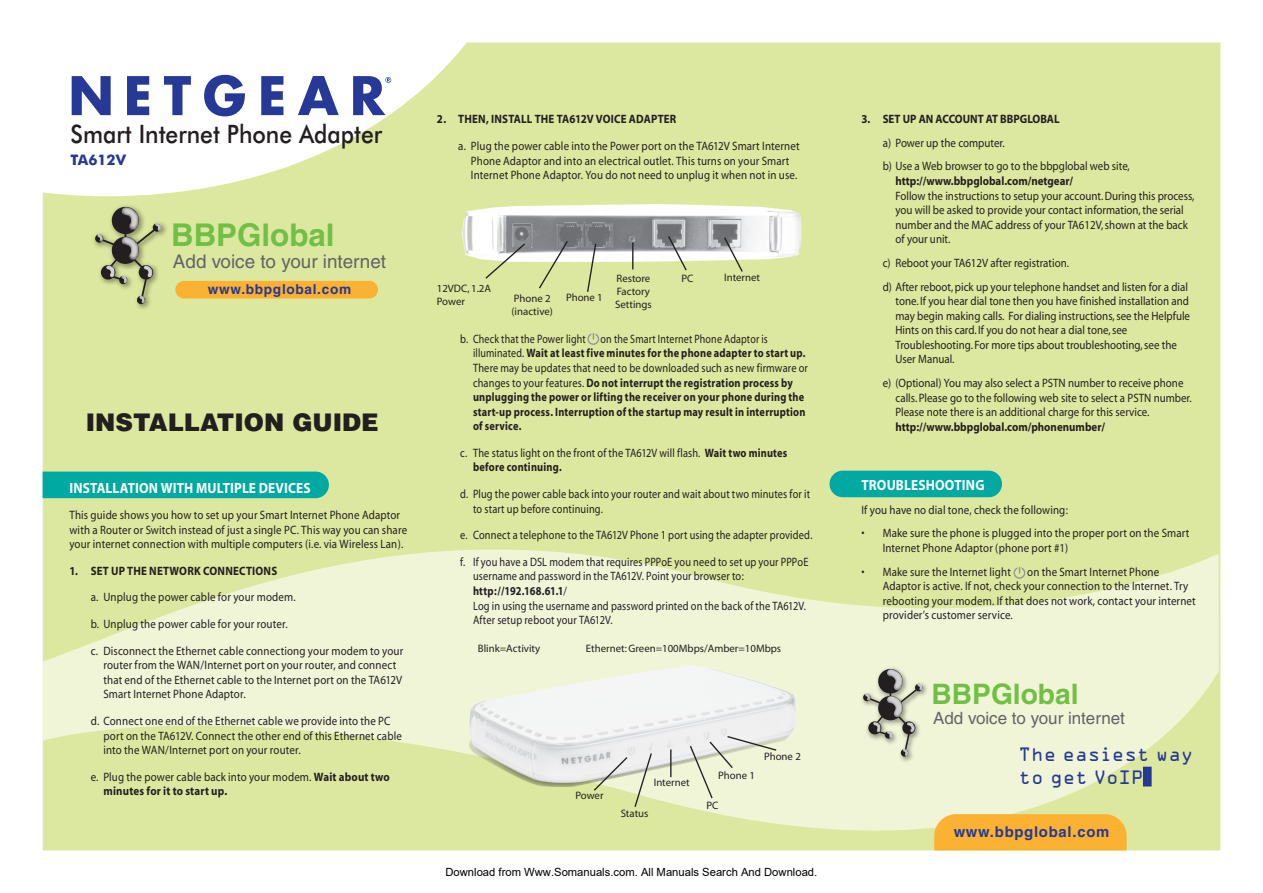
<style>
.page{position:relative;width:1263px;height:893px;background:#fff}
.page>*{position:absolute;margin:0;border:0;box-sizing:border-box;transform-origin:0 0}
.t1{font:700 31.35px "Helvetica";color:#71bf44}
.t2{font:700 28.2px "Helvetica";color:#71bf44}
.t3{font:500 25.5px "Futura BT";color:#231f20;scale:.9 1}
.t4{font:900 24.3px "Helvetica";color:#231f20}
.t5{font:18.9px "Helvetica";color:#636366}
.t6{font:17.4px/23.1px "OCRA";color:#263996}
.t7{font:16.95px "Helvetica";color:#636366}
.t8{font:700 14.85px "Myriad";letter-spacing:.01em;color:#fff;scale:.9 1}
.t9{font:700 14.85px "Helvetica";letter-spacing:.05em;color:#263996}
.t10{font:700 14.55px "Futura BT";color:#263996}
.t11{font:700 13.65px "Helvetica";letter-spacing:.05em;color:#263996}
.t12{font:12.15px/14.5px "Myriad";letter-spacing:.01em;color:#231f20;scale:.9 1}
.t13{font:12.15px/14.5px "Myriad";letter-spacing:.01em;color:#231f20;scale:.85 1}
.t14{font:700 12.15px/14.5px "Myriad";letter-spacing:.015em;color:#231f20;scale:.85 1}
.t15{font:700 12.15px "Myriad";letter-spacing:.015em;color:#231f20;scale:.9 1}
.t16{font:11.25px "Arial";color:#000}
.t17{font:10.8px/12.9px "Myriad";color:#231f20}
.s1{font-weight:700}
.s2{font-weight:400}
</style>
<div class="page">
<div style="left:43px;top:43px;width:1177px;height:807px;background:#dce89f"></div>
<svg style="left:43px;top:42px;width:434px;height:154px;fill:#fff"></svg>
<svg style="left:43px;top:497px;width:1176px;height:354px"></svg>
<svg style="left:72px;top:76px;width:39px;height:39px;background:#6875b5"></svg>
<svg style="left:127px;top:76px;width:22px;height:39px"></svg>
<svg style="left:164px;top:76px;width:27px;height:39px"></svg>
<svg style="left:204px;top:75px;width:41px;height:41px;background:#7f8ac1"></svg>
<svg style="left:261px;top:76px;width:22px;height:39px"></svg>
<svg style="left:298px;top:76px;width:41px;height:39px;background:#8c96c7"></svg>
<svg style="left:353px;top:76px;width:38px;height:39px"></svg>
<svg style="left:175px;top:281px;width:203px;height:18px;background:#f9b335"></svg>
<img style="left:94px;top:206px;width:73px;height:103px">
<svg style="left:95px;top:207px;width:66px;height:97px"></svg>
<div style="left:43px;top:471px;width:286px;height:26px;background:#00a9a2"></div>
<div style="left:587px;top:333px;width:12px;height:12px;border:1px solid #939598;border-radius:50%"></div>
<svg style="left:591px;top:333px;width:5px;height:7px"></svg>
<img style="left:462px;top:205px;width:339px;height:57px">
<svg style="left:484px;top:243px;width:42px;height:36px"></svg>
<svg style="left:538px;top:240px;width:31px;height:49px"></svg>
<svg style="left:586px;top:243px;width:11px;height:49px"></svg>
<svg style="left:631px;top:241px;width:3px;height:29px"></svg>
<svg style="left:667px;top:235px;width:20px;height:36px"></svg>
<svg style="left:723px;top:236px;width:20px;height:36px"></svg>
<img style="left:470px;top:666px;width:325px;height:116px">
<svg style="left:469px;top:728px;width:323px;height:80px"></svg>
<div style="left:859px;top:665px;width:72px;height:99px;background:#f0f5d8"></div>
<svg style="left:863px;top:669px;width:60px;height:88px;background:#babda9"></svg>
<svg style="left:829px;top:470px;width:173px;height:27px;background:#0caca1"></svg>
<svg style="left:1014px;top:568px;width:11px;height:10px"></svg>
<div style="left:1013px;top:567px;width:12px;height:12px;border:1px solid #939598;border-radius:50%"></div>
<svg style="left:1017px;top:565px;width:6px;height:9px"></svg>
<div style="left:1143px;top:767px;width:9px;height:19px;background:#263996"></div>
<div style="left:934px;top:814px;width:192px;height:36px;background:#fbb131"></div>
<h3 class="t3" style="left:71px;top:118px;width:348px">Smart Internet Phone Adapter</h3>
<p class="t10" style="left:71px;top:150px;width:57px">TA612V</p>
<h1 class="t1" style="left:171px;top:216px;width:165px">BBPGlobal</h1>
<h3 class="t5" style="left:173px;top:250px;width:215px">Add voice to your internet</h3>
<p class="t11" style="left:208px;top:281px;width:145px">www.bbpglobal.com</p>
<h3 class="t4" style="left:86px;top:407px;width:294px">INSTALLATION GUIDE</h3>
<p class="t8" style="left:69px;top:480px;width:270px">INSTALLATION WITH MULTIPLE DEVICES</p>
<p class="t12" style="left:69px;top:508px;width:377px">This guide shows you how to set up your Smart Internet Phone Adaptor with a Router or Switch instead of just a single PC. This way you can share your internet connection with multiple computers (i.e. via Wireless Lan).</p>
<p class="t15" style="left:69px;top:564px;width:232px">1. SET UP THE NETWORK CONNECTIONS</p>
<p class="t12" style="left:91px;top:585px;width:349px;line-height:26.5px">a. Unplug the power cable for your modem.<br>b. Unplug the power cable for your router.<br>c. Disconnect the Ethernet cable connectiong your modem to your</p>
<p class="t12" style="left:103px;top:658px;width:333px">router from the WAN/Internet port on your router, and connect that end of the Ethernet cable to the Internet port on the TA612V<br>Smart Internet Phone Adaptor.</p>
<p class="t12" style="left:103px;top:714px;width:333px;text-indent:-13px">d. Connect one end of the Ethernet cable we provide into the PC port on the TA612V. Connect the other end of this Ethernet cable into the WAN/Internet port on your router.</p>
<p class="t12" style="left:103px;top:770px;width:320px;text-indent:-13px">e. Plug the power cable back into your modem. <span class="s1">Wait about two minutes for it to start up.</span></p>
<p class="t15" style="left:437px;top:113px;width:268px">2. THEN, INSTALL THE TA612V VOICE ADAPTER</p>
<p class="t12" style="left:471px;top:139px;width:367px;text-indent:-13px">a. Plug the power cable into the Power port on the TA612V Smart Internet<br>Phone Adaptor and into an electrical outlet. This turns on your Smart<br>Internet Phone Adaptor. You do not need to unplug it when not in use.</p>
<p class="t17" style="left:437px;top:283px;width:56px">12VDC, 1.2A<br>Power</p>
<p class="t17" style="left:511px;top:292px;width:43px">Phone 2 (inactive)</p>
<p class="t17" style="left:566px;top:292px;width:38px">Phone 1</p>
<p class="t17" style="left:615px;top:272px;width:38px">Restore<br>Factory<br>Settings</p>
<p class="t17" style="left:681px;top:272px;width:14px">PC</p>
<p class="t17" style="left:724px;top:271px;width:38px">Internet</p>
<p class="t14" style="left:473px;top:332px;width:396px;text-indent:-13px"><span class="s2">b. Check that the Power light on the Smart Internet Phone Adaptor is illuminated.</span> Wait at least five minutes for the phone adapter to start up.<br><span class="s2">There may be updates that need to be downloaded such as new firmware or changes to your features.</span> Do not interrupt the registration process by unplugging the power or lifting the receiver on your phone during the start-up process. Interruption of the startup may result in interruption of service.</p>
<p class="t13" style="left:473px;top:446px;width:371px;text-indent:-13px">c. The status light on the front of the TA612V will flash. <span class="s1">Wait two minutes before continuing.</span></p>
<p class="t13" style="left:473px;top:487px;width:398px;text-indent:-13px">d. Plug the power cable back into your router and wait about two minutes for it to start up before continuing.</p>
<p class="t13" style="left:460px;top:522px;width:416px;line-height:26.5px">e. Connect a telephone to the TA612V Phone 1 port using the adapter provided. f. If you have a DSL modem that requires PPPoE you need to set up your PPPoE</p>
<p class="t13" style="left:473px;top:570px;width:393px">username and password in the TA612V. Point your browser to: <span class="s1">http://192.168.61.1</span>/<br>Log in using the username and password printed on the back of the TA612V.<br>After setup reboot your TA612V.</p>
<p class="t17" style="left:478px;top:643px;width:64px">Blink=Activity</p>
<p class="t17" style="left:586px;top:643px;width:197px">Ethernet: Green=100Mbps/Amber=10Mbps</p>
<p class="t17" style="left:575px;top:790px;width:30px">Power</p>
<p class="t17" style="left:654px;top:777px;width:38px">Internet</p>
<p class="t17" style="left:621px;top:808px;width:29px">Status</p>
<p class="t17" style="left:718px;top:769px;width:38px">Phone 1</p>
<p class="t17" style="left:706px;top:799px;width:14px">PC</p>
<p class="t17" style="left:764px;top:750px;width:38px">Phone 2</p>
<p class="t16" style="left:445px;top:865px;width:373px">Download from Www.Somanuals.com. All Manuals Search And Download.</p>
<p class="t15" style="left:861px;top:113px;width:222px">3. SET UP AN ACCOUNT AT BBPGLOBAL</p>
<p class="t12" style="left:883px;top:132px;width:276px;line-height:23.5px">a) Power up the computer.<br>b) Use a Web browser to go to the bbpglobal web site,</p>
<p class="t15" style="left:895px;top:175px;width:199px">http://www.bbpglobal.com/netgear/</p>
<p class="t12" style="left:895px;top:189px;width:334px">Follow the instructions to setup your account. During this process, you will be asked to provide your contact information, the serial number and the MAC address of your TA612V, shown at the back of your unit.</p>
<p class="t12" style="left:883px;top:252px;width:341px;line-height:23.5px">c) Reboot your TA612V after registration.<br>d) After reboot, pick up your telephone handset and listen for a dial</p>
<p class="t12" style="left:895px;top:294px;width:329px">tone. If you hear dial tone then you have finished installation and may begin making calls. For dialing instructions, see the Helpfule Hints on this card. If you do not hear a dial tone, see Troubleshooting. For more tips about troubleshooting, see the User Manual.</p>
<p class="t12" style="left:895px;top:376px;width:331px;text-indent:-13px">e) (Optional) You may also select a PSTN number to receive phone calls. Please go to the following web site to select a PSTN number.<br>Please note there is an additional charge for this service.</p>
<p class="t15" style="left:895px;top:420px;width:234px">http://www.bbpglobal.com/phonenumber/</p>
<p class="t8" style="left:861px;top:478px;width:138px">TROUBLESHOOTING</p>
<p class="t12" style="left:861px;top:503px;width:231px">If you have no dial tone, check the following:</p>
<p class="t12" style="left:883px;top:527px;width:342px;text-indent:-21px">• Make sure the phone is plugged into the proper port on the Smart<br>Internet Phone Adaptor (phone port #1)</p>
<p class="t12" style="left:861px;top:565px;width:168px">• Make sure the Internet light</p>
<p class="t12" style="left:883px;top:565px;width:349px;text-indent:144px">on the Smart Internet Phone Adaptor is active. If not, check your connection to the Internet. Try rebooting your modem. If that does not work, contact your internet provider’s customer service.</p>
<h2 class="t2" style="left:931px;top:677px;width:149px">BBPGlobal</h2>
<h3 class="t7" style="left:933px;top:708px;width:193px">Add voice to your internet</h3>
<h3 class="t6" style="left:1018px;top:744px;width:176px">The easiest way to get VoIP</h3>
<p class="t9" style="left:954px;top:822px;width:157px">www.bbpglobal.com</p>
</div>
